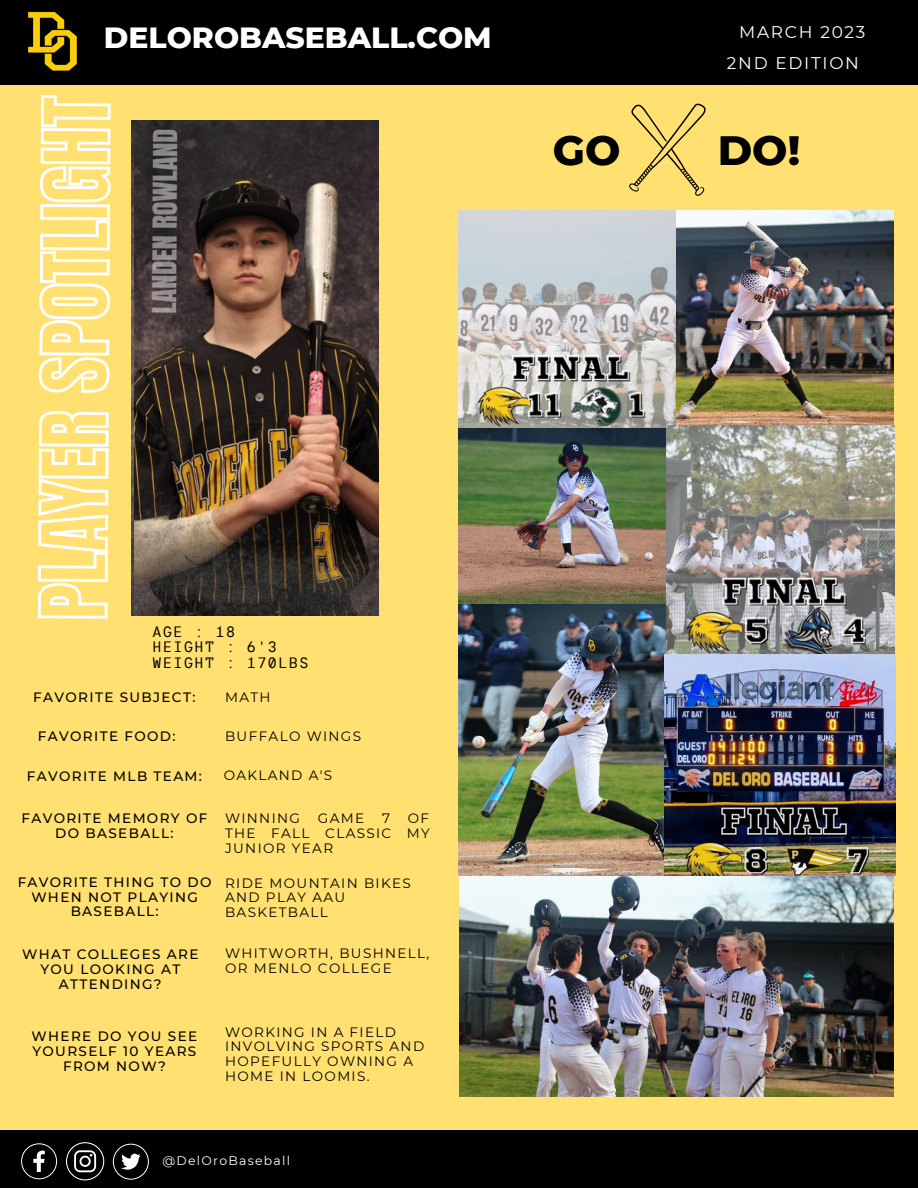
<style>
.page{position:relative;width:918px;height:1188px;background:#ffe071}
.page>*{position:absolute;margin:0;border:0;box-sizing:border-box;transform-origin:0 0}
.t1{font:800 41.85px "Montserrat";color:#000}
.t2{font:800 29.85px "Montserrat";color:#fff}
.t3{font:16.95px "Montserrat";letter-spacing:.1em;color:#fff}
.t4{font:15px/15.8px "TT Interphases Mono";letter-spacing:.1em;color:#000}
.t5{font:13.65px/14.7px "Montserrat";letter-spacing:.1em;color:#000}
.t6{font:500 13.65px/14.7px "Montserrat";letter-spacing:.1em;color:#000;text-align:center}
.t7{font:12.45px "Montserrat";letter-spacing:.1em;color:#fff}
</style>
<div class="page">
<div style="left:0;top:1130px;width:918px;height:58px;background:#000"></div>
<div style="left:0;top:0;width:918px;height:84px;background:#000"></div>
<svg style="left:21px;top:1143px;width:36px;height:36px"></svg>
<svg style="left:113px;top:1144px;width:36px;height:36px"></svg>
<svg style="left:66px;top:1142px;width:38px;height:38px"></svg>
<img style="left:28px;top:11px;width:49px;height:60px">
<img style="left:131px;top:120px;width:248px;height:495px">
<img style="left:458px;top:427px;width:207px;height:177px">
<img style="left:675px;top:210px;width:219px;height:216px">
<img style="left:458px;top:210px;width:217px;height:217px">
<img style="left:458px;top:604px;width:234px;height:272px">
<img style="left:665px;top:426px;width:230px;height:449px">
<img style="left:459px;top:876px;width:434px;height:221px">
<svg style="left:37px;top:95px;width:74px;height:524px"></svg>
<svg style="left:629px;top:104px;width:77px;height:92px"></svg>
<h2 class="t2" style="left:104px;top:19px;width:389px">DELOROBASEBALL.COM</h2>
<p class="t3" style="left:739px;top:22px;width:128px">MARCH 2023</p>
<p class="t3" style="left:727px;top:52px;width:134px">2ND EDITION</p>
<h1 class="t1" style="left:553px;top:125px;width:69px">GO</h1>
<h1 class="t1" style="left:718px;top:125px;width:84px">DO!</h1>
<p class="t4" style="left:153px;top:623px;width:157px">AGE : 18<br>HEIGHT : 6'3<br>WEIGHT : 170LBS</p>
<p class="t6" style="left:33px;top:690px;width:164px">FAVORITE SUBJECT:</p>
<p class="t6" style="left:38px;top:729px;width:139px">FAVORITE FOOD:</p>
<p class="t6" style="left:27px;top:769px;width:177px">FAVORITE MLB TEAM:</p>
<p class="t6" style="left:21px;top:811px;width:187px">FAVORITE MEMORY OF<br>DO BASEBALL:</p>
<p class="t6" style="left:18px;top:875px;width:195px">FAVORITE THING TO DO<br>WHEN NOT PLAYING<br>BASEBALL:</p>
<p class="t6" style="left:22px;top:947px;width:178px">WHAT COLLEGES ARE<br>YOU LOOKING AT<br>ATTENDING?</p>
<p class="t5" style="left:225px;top:690px;width:47px">MATH</p>
<p class="t5" style="left:225px;top:729px;width:138px">BUFFALO WINGS</p>
<p class="t5" style="left:224px;top:767px;width:110px">OAKLAND A'S</p>
<p class="t5" style="left:225px;top:811px;width:206px;text-align:justify;text-indent:183px">OF THE FALL CLASSIC MY JUNIOR YEAR</p>
<p class="t5" style="left:225px;top:875px;width:187px">RIDE MOUNTAIN BIKES<br>AND PLAY AAU<br>BASKETBALL</p>
<p class="t5" style="left:225px;top:946px;width:206px">WHITWORTH, BUSHNELL,<br>OR MENLO COLLEGE</p>
<p class="t5" style="left:225px;top:811px;width:76px">WINNING</p>
<p class="t5" style="left:318px;top:811px;width:48px">GAME</p>
<p class="t5" style="left:382px;top:811px;width:9px">7</p>
<p class="t6" style="left:32px;top:1029px;width:167px">WHERE DO YOU SEE<br>YOURSELF 10 YEARS<br>FROM NOW?</p>
<p class="t5" style="left:225px;top:1024px;width:201px">WORKING IN A FIELD<br>INVOLVING SPORTS AND<br>HOPEFULLY OWNING A<br>HOME IN LOOMIS.</p>
<p class="t7" style="left:163px;top:1153px;width:129px">@DelOroBaseball</p>
</div>
